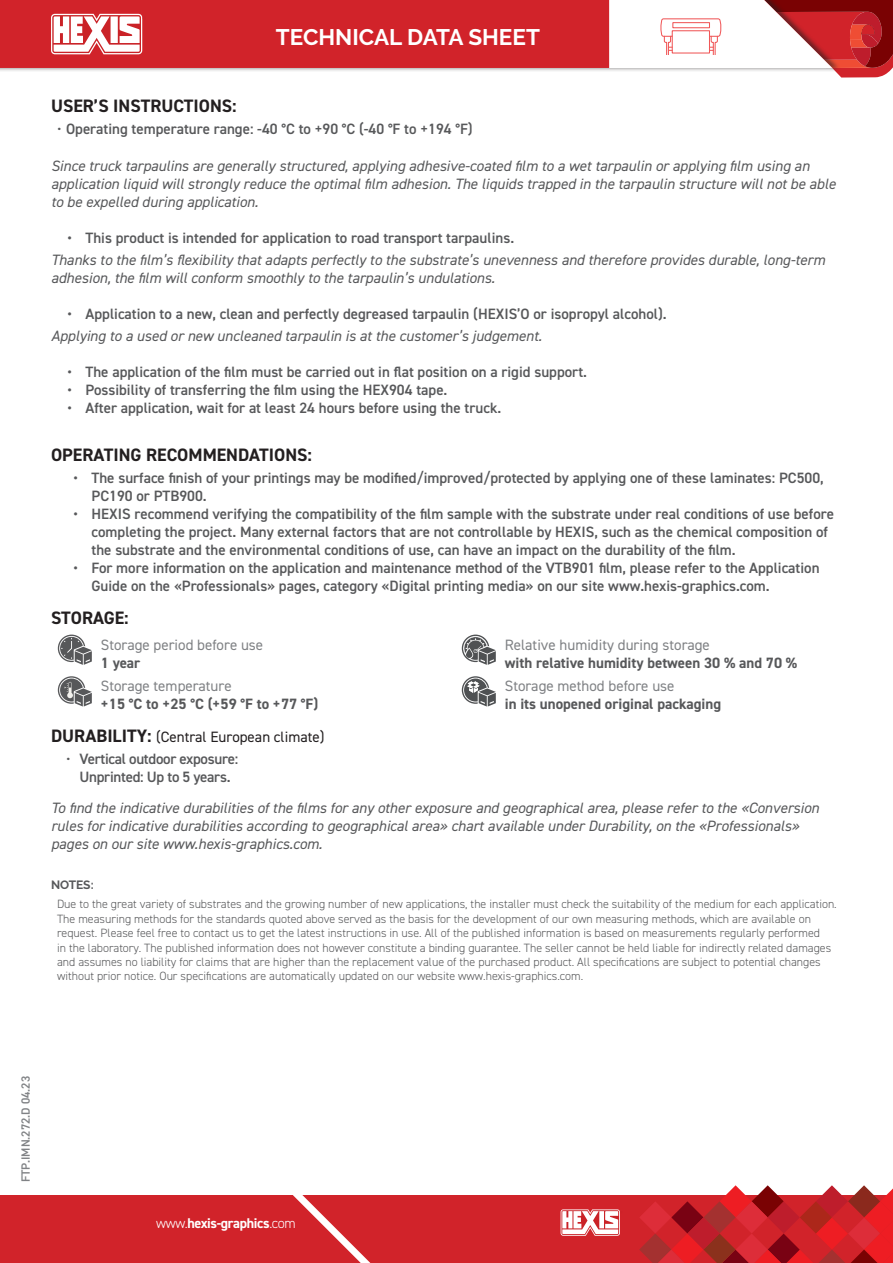
<style>
.page{position:relative;width:893px;height:1263px;background:#fff}
.page>*{position:absolute;margin:0;border:0;box-sizing:border-box;transform-origin:0 0}
.t1{font:700 22.5px "Raleway";color:#fff}
.t2{font:700 18px "DIN2014";color:#231f20}
.t3{font:600 15px/18px "DIN2014";color:#57585a}
.t4{font:italic 15px/18px "DIN2014";color:#57585a}
.t5{font:700 15px "DIN2014";color:#57585a}
.t6{font:15px "DIN2014";color:#808285}
.t7{font:600 15px/18px "DIN2014";letter-spacing:-.02em;color:#57585a;text-align:center}
.t8{font:15px "DIN2014";color:#231f20}
.t9{font:700 14.1px "DIN2014";letter-spacing:-.025em;color:#fff}
.t10{font:300 12px/14.4px "DIN2014";color:#57585a}
.t11{font:600 12px "DIN2014";color:#808285}
.t12{font:700 12px "Raleway";letter-spacing:-.01em;color:#57585a}
.s1{font-weight:400}
.s2{font-weight:700;font-size:18px}
.s3{font-weight:300}
</style>
<div class="page">
<div style="left:0;top:0;width:841px;height:73px;background:#231f20;opacity:.6"></div>
<div style="left:0;top:0;width:609px;height:68px;background:#d1232a"></div>
<div style="left:0;top:1195px;width:893px;height:68px;background:#d1232a"></div>
<svg style="left:293px;top:1195px;width:78px;height:68px"></svg>
<svg style="left:51px;top:14px;width:95px;height:40px"></svg>
<svg style="left:561px;top:1209px;width:59px;height:27px;background:#edb6b8"></svg>
<svg style="left:639px;top:1185px;width:254px;height:78px"></svg>
<svg style="left:609px;top:0;width:284px;height:78px"></svg>
<svg style="left:58px;top:635px;width:34px;height:30px"></svg>
<svg style="left:58px;top:676px;width:34px;height:30px"></svg>
<svg style="left:462px;top:635px;width:34px;height:30px"></svg>
<svg style="left:462px;top:676px;width:34px;height:30px"></svg>
<h1 class="t1" style="left:276px;top:24px;width:265px">TECHNICAL DATA SHEET</h1>
<p class="t2" style="left:51px;top:94px;width:187px">USER’S INSTRUCTIONS:</p>
<p class="t3" style="left:57px;top:119px;width:417px"><span class="s1">•</span> Operating temperature range: -40 °C to +90 °C (-40 °F to +194 °F)</p>
<p class="t4" style="left:51px;top:156px;width:786px">Since truck tarpaulins are generally structured, applying adhesive-coated film to a wet tarpaulin or applying film using an application liquid will strongly reduce the optimal film adhesion. The liquids trapped in the tarpaulin structure will not be able to be expelled during application.</p>
<p class="t3" style="left:68px;top:228px;width:448px">• This product is intended for application to road transport tarpaulins.</p>
<p class="t4" style="left:51px;top:250px;width:776px">Thanks to the film’s flexibility that adapts perfectly to the substrate’s unevenness and therefore provides durable, long-term adhesion, the film will conform smoothly to the tarpaulin’s undulations.</p>
<p class="t3" style="left:68px;top:304px;width:601px">• Application to a new, clean and perfectly degreased tarpaulin (HEXIS’O or isopropyl alcohol).</p>
<p class="t4" style="left:51px;top:327px;width:492px">Applying to a used or new uncleaned tarpaulin is at the customer’s judgement.</p>
<p class="t3" style="left:68px;top:362px;width:521px">• The application of the film must be carried out in flat position on a rigid support.</p>
<p class="t3" style="left:68px;top:380px;width:381px">• Possibility of transferring the film using the HEX904 tape.</p>
<p class="t3" style="left:68px;top:398px;width:435px">• After application, wait for at least 24 hours before using the truck.</p>
<p class="t2" style="left:51px;top:443px;width:262px">OPERATING RECOMMENDATIONS:</p>
<p class="t3" style="left:92px;top:469px;width:734px;text-indent:-18px">• The surface finish of your printings may be modified/improved/protected by applying one of these laminates: PC500,<br>PC190 or PTB900.</p>
<p class="t3" style="left:92px;top:505px;width:744px;text-indent:-18px">• HEXIS recommend verifying the compatibility of the film sample with the substrate under real conditions of use before completing the project. Many external factors that are not controllable by HEXIS, such as the chemical composition of the substrate and the environmental conditions of use, can have an impact on the durability of the film.</p>
<p class="t3" style="left:92px;top:559px;width:729px;text-indent:-18px">• For more information on the application and maintenance method of the VTB901 film, please refer to the Application<br>Guide on the «Professionals» pages, category «Digital printing media» on our site www.hexis-graphics.com.</p>
<p class="t2" style="left:51px;top:606px;width:79px">STORAGE:</p>
<p class="t6" style="left:101px;top:635px;width:164px">Storage period before use</p>
<p class="t5" style="left:101px;top:652px;width:41px">1 year</p>
<p class="t6" style="left:101px;top:677px;width:132px">Storage temperature</p>
<p class="t5" style="left:101px;top:694px;width:219px">+15 °C to +25 °C (+59 °F to +77 °F)</p>
<p class="t6" style="left:505px;top:635px;width:207px">Relative humidity during storage</p>
<p class="t5" style="left:505px;top:652px;width:294px">with relative humidity between 30 % and 70 %</p>
<p class="t6" style="left:505px;top:677px;width:171px">Storage method before use</p>
<p class="t5" style="left:505px;top:694px;width:218px">in its unopened original packaging</p>
<p class="t8" style="left:51px;top:728px;width:275px"><span class="s2">DURABILITY:</span> (Central European climate)</p>
<p class="t7" style="left:66px;top:750px;width:174px"><span class="s1">•</span> Vertical outdoor exposure:<br>Unprinted: Up to 5 years.</p>
<p class="t4" style="left:51px;top:798px;width:770px">To find the indicative durabilities of the films for any other exposure and geographical area, please refer to the «Conversion rules for indicative durabilities according to geographical area» chart available under Durability, on the «Professionals» pages on our site www.hexis-graphics.com.</p>
<p class="t12" style="left:51px;top:878px;width:44px">NOTES:</p>
<p class="t10" style="left:57px;top:897px;width:781px">Due to the great variety of substrates and the growing number of new applications, the installer must check the suitability of the medium for each application.<br>The measuring methods for the standards quoted above served as the basis for the development of our own measuring methods, which are available on request. Please feel free to contact us to get the latest instructions in use. All of the published information is based on measurements regularly performed<br>in the laboratory. The published information does not however constitute a binding guarantee. The seller cannot be held liable for indirectly related damages and assumes no liability for claims that are higher than the replacement value of the purchased product. All specifications are subject to potential changes without prior notice. Our specifications are automatically updated on our website www.hexis-graphics.com.</p>
<p class="t11" style="left:18px;top:1182px;width:108px;rotate:-90deg">FTP.IMN.272.D 04.23</p>
<p class="t9" style="left:156px;top:1214px;width:141px"><span class="s3">www.</span>hexis-graphics<span class="s3">.com</span></p>
</div>
